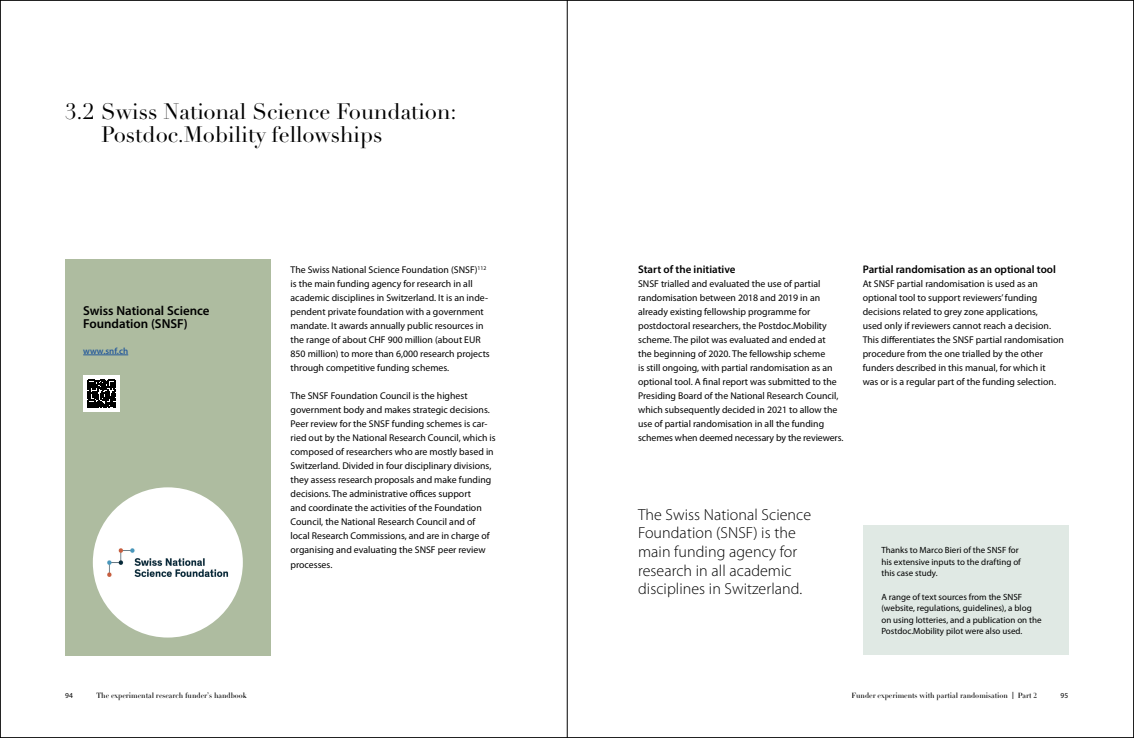
<style>
.page{position:relative;width:1134px;height:738px;background:#fff}
.page>*{position:absolute;margin:0;border:0;box-sizing:border-box;transform-origin:0 0}
.t1{font:22px/23px "Didot LT Pro";color:#000}
.t2{font:300 16px/18.6px "Myriad Pro";letter-spacing:.005em;color:#000}
.t3{font:600 13px/13px "Myriad Pro";color:#000}
.t4{font:600 11px "Myriad Pro";color:#000}
.t5{font:9.8px/14px "Myriad Pro";color:#000}
.t6{font:9px/11.5px "Myriad Pro";color:#000}
.t7{font:600 9px "Myriad Pro";color:#275b9b}
.t8{font:7.5px "Didot LT Pro Headline";color:#000}
.t9{font:7.5px "Myriad Pro";color:#000}
.s1{font-family:"Novo Apply Sans";font-weight:500}
</style>
<div class="page">
<div style="left:65px;top:259px;width:205px;height:396px;background:#aebca0"></div>
<hr style="left:83px;top:354px;width:45px;height:1px;background:#275b9b">
<div style="left:83px;top:375px;width:37px;height:37px;background:#fff"></div>
<svg style="left:88px;top:379px;width:28px;height:28px"></svg>
<div style="left:93px;top:487px;width:150px;height:150px;background:#fff;border-radius:50%"></div>
<img style="left:107px;top:548px;width:121px;height:27px">
<div style="left:863px;top:525px;width:206px;height:129px;background:#e0e9e4"></div>
<hr style="left:567px;top:0;width:1px;height:737px;background:#000">
<h1 class="t1" style="left:101px;top:100px;width:357px;text-indent:-36px">3.2 Swiss National Science Foundation:<br>Postdoc.Mobility fellowships</h1>
<h3 class="t3" style="left:83px;top:303px;width:128px">Swiss National Science<br>Foundation (SNSF)</h3>
<p class="t7" style="left:83px;top:345px;width:46px">www.snf.ch</p>
<p class="t5" style="left:291px;top:262px;width:201px">The Swiss National Science Foundation (SNSF)<sup>112 </sup>is the main funding agency for research in all academic disciplines in Switzerland. It is an inde&shy;pendent private foundation with a government mandate. It awards annually public resources in the range of about CHF 900 million (about EUR 850 million) to more than 6,000 research projects through competitive funding schemes.</p>
<p class="t5" style="left:291px;top:388px;width:207px">The SNSF Foundation Council is the highest government body and makes strategic decisions.<br>Peer review for the SNSF funding schemes is car&shy;ried out by the National Research Council, which is composed of researchers who are mostly based in Switzerland. Divided in four disciplinary divisions, they assess research proposals and make funding decisions. The administrative offices support<br>and coordinate the activities of the Foundation Council, the National Research Council and of local Research Commissions, and are in charge of organising and evaluating the SNSF peer review processes.</p>
<p class="t4" style="left:638px;top:262px;width:99px">Start of the initiative</p>
<p class="t5" style="left:638px;top:276px;width:207px">SNSF trialled and evaluated the use of partial randomisation between 2018 and 2019 in an already existing fellowship programme for postdoctoral researchers, the Postdoc.Mobility scheme. The pilot was evaluated and ended at<br>the beginning of 2020. The fellowship scheme<br>is still ongoing, with partial randomisation as an optional tool. A final report was submitted to the Presiding Board of the National Research Council, which subsequently decided in 2021 to allow the use of partial randomisation in all the funding schemes when deemed necessary by the reviewers.</p>
<p class="t4" style="left:863px;top:262px;width:195px">Partial randomisation as an optional tool</p>
<p class="t5" style="left:863px;top:276px;width:203px">At SNSF partial randomisation is used as an optional tool to support reviewers’ funding decisions related to grey zone applications,<br>used only if reviewers cannot reach a decision.<br>This differentiates the SNSF partial randomisation procedure from the one trialled by the other funders described in this manual, for which it was or is a regular part of the funding selection.</p>
<h2 class="t2" style="left:638px;top:504px;width:175px">The Swiss National Science<br>Foundation (SNSF) is the main funding agency for research in all academic disciplines in Switzerland.</h2>
<p class="t6" style="left:881px;top:544px;width:141px">Thanks to Marco Bieri of the SNSF for his extensive inputs to the drafting of this case study.</p>
<p class="t6" style="left:881px;top:590px;width:162px">A range of text sources from the SNSF (website, regulations, guidelines), a blog on using lotteries, and a publication on the Postdoc.Mobility pilot were also used.</p>
<p class="t9" style="left:65px;top:690px;width:9px">94</p>
<p class="t8" style="left:96px;top:690px;width:152px">The experimental research funder’s handbook</p>
<p class="t8" style="left:851px;top:690px;width:187px">Funder experiments with partial randomisation <span class="s1">|</span> Part 2</p>
<p class="t9" style="left:1060px;top:690px;width:9px">95</p>
</div>
